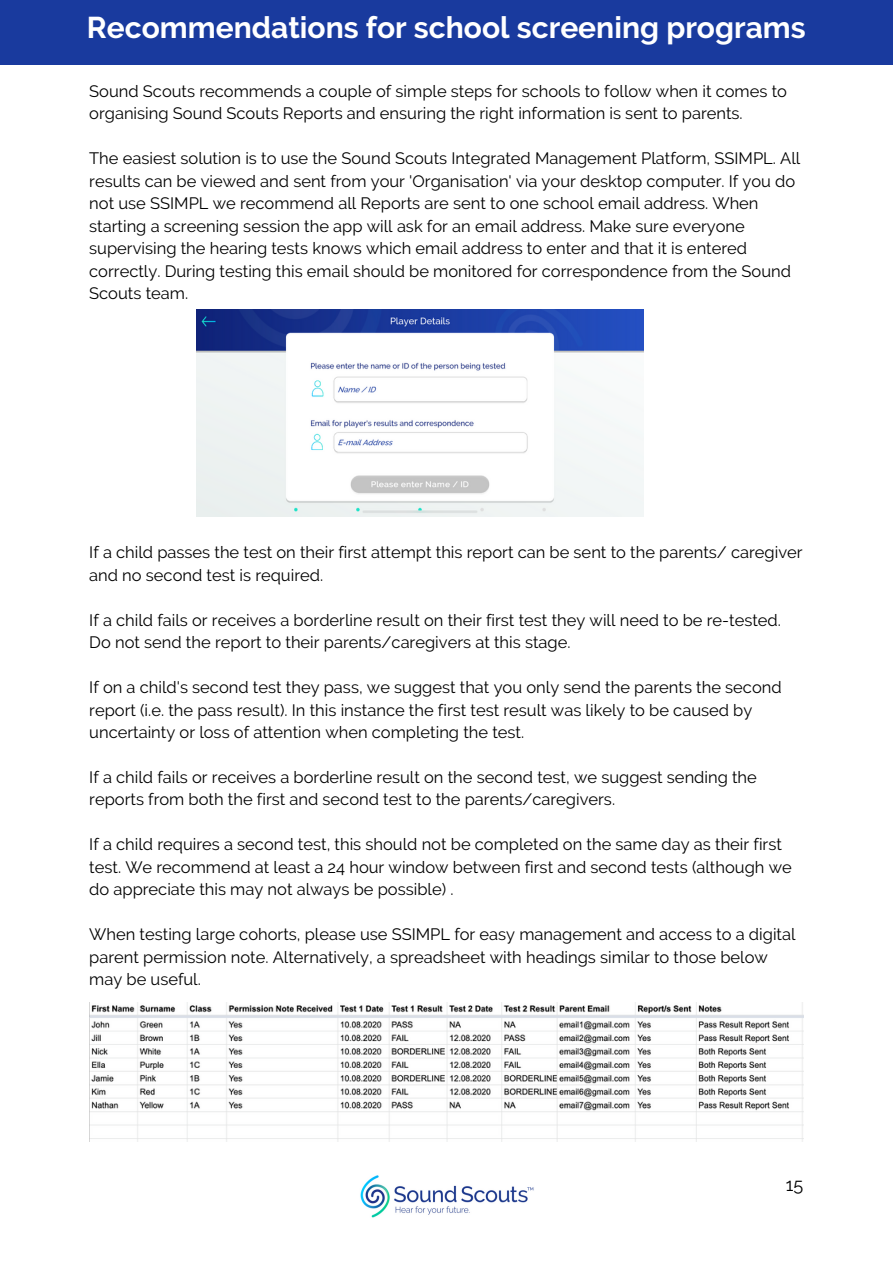
<style>
.page{position:relative;width:893px;height:1264px;background:#fff}
.page>*{position:absolute;margin:0;border:0;box-sizing:border-box;transform-origin:0 0}
.t1{font:700 30px "Raleway";color:#fff}
.t2{font:18px "Raleway";color:#000}
.t3{font:16.5px/22.5px "Raleway";color:#000}
</style>
<div class="page">
<div style="left:0;top:0;width:892px;height:64px;background:#193a9e"></div>
<img style="left:360px;top:1175px;width:174px;height:43px">
<img style="left:196px;top:310px;width:447px;height:206px">
<img style="left:89px;top:1002px;width:714px;height:139px">
<p class="t1" style="left:87px;top:10px;width:720px">Recommendations for school screening programs</p>
<p class="t3" style="left:89px;top:80px;width:699px">Sound Scouts recommends a couple of simple steps for schools to follow when it comes to organising Sound Scouts Reports and ensuring the right information is sent to parents.</p>
<p class="t3" style="left:89px;top:147px;width:712px">The easiest solution is to use the Sound Scouts Integrated Management Platform, SSIMPL. All results can be viewed and sent from your 'Organisation' via your desktop computer. If you do not use SSIMPL we recommend all Reports are sent to one school email address. When starting a screening session the app will ask for an email address. Make sure everyone supervising the hearing tests knows which email address to enter and that it is entered correctly. During testing this email should be monitored for correspondence from the Sound Scouts team.</p>
<p class="t3" style="left:89px;top:541px;width:714px">If a child passes the test on their first attempt this report can be sent to the parents/ caregiver and no second test is required.</p>
<p class="t3" style="left:89px;top:608px;width:693px">If a child fails or receives a borderline result on their first test they will need to be re-tested.<br>Do not send the report to their parents/caregivers at this stage.</p>
<p class="t3" style="left:89px;top:676px;width:693px">If on a child's second test they pass, we suggest that you only send the parents the second report (i.e. the pass result). In this instance the first test result was likely to be caused by uncertainty or loss of attention when completing the test.</p>
<p class="t3" style="left:89px;top:766px;width:669px">If a child fails or receives a borderline result on the second test, we suggest sending the reports from both the first and second test to the parents/caregivers.</p>
<p class="t3" style="left:89px;top:833px;width:704px">If a child requires a second test, this should not be completed on the same day as their first test. We recommend at least a 24 hour window between first and second tests (although we do appreciate this may not always be possible) .</p>
<p class="t3" style="left:89px;top:923px;width:707px">When testing large cohorts, please use SSIMPL for easy management and access to a digital parent permission note. Alternatively, a spreadsheet with headings similar to those below may be useful.</p>
<p class="t2" style="left:785px;top:1174px;width:19px">15</p>
</div>
